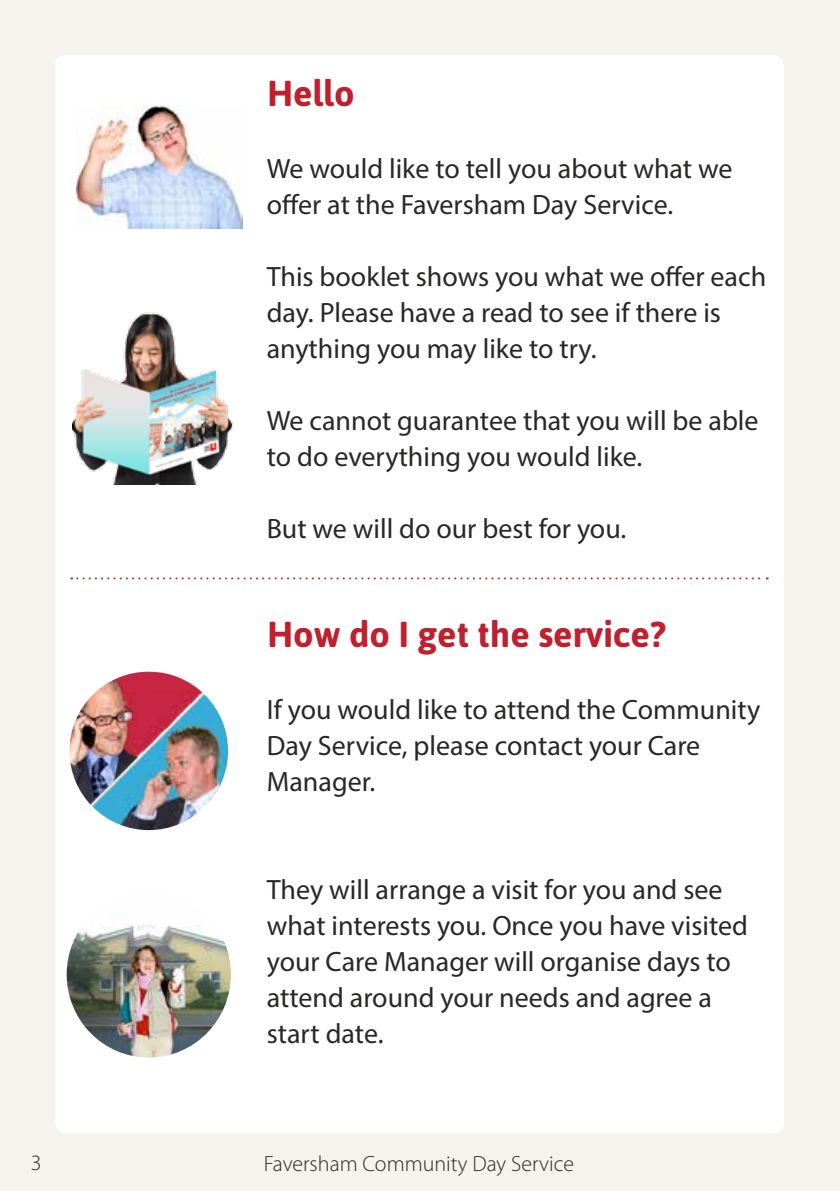
<style>
.page{position:relative;width:840px;height:1191px;background:#fff}
.page>*{position:absolute;margin:0;border:0;box-sizing:border-box;transform-origin:0 0}
.t1{font:700 36px "Asap";color:#c01f2e}
.t2{font:28px/36px "Myriad Pro";color:#282827}
.t3{font:300 22px "Myriad Pro";color:#282827}
</style>
<div class="page">
<div style="left:0;top:0;width:839px;height:1191px;background:#f6f3ee"></div>
<div style="left:55px;top:55px;width:728px;height:1078px;background:#fff;border-radius:10px"></div>
<img style="left:77px;top:106px;width:165px;height:122px">
<img style="left:72px;top:312px;width:161px;height:172px">
<img style="left:69px;top:671px;width:159px;height:159px;border-radius:79px">
<img style="left:67px;top:924px;width:164px;height:133px">
<svg style="left:71px;top:577px;width:696px;height:2px"></svg>
<p class="t1" style="left:266px;top:72px;width:89px">Hello</p>
<p class="t2" style="left:266px;top:150px;width:467px">We would like to tell you about what we offer at the Faversham Day Service.</p>
<p class="t2" style="left:266px;top:258px;width:500px">This booklet shows you what we offer each day. Please have a read to see if there is anything you may like to try.</p>
<p class="t2" style="left:266px;top:402px;width:493px">We cannot guarantee that you will be able to do everything you would like.</p>
<p class="t2" style="left:266px;top:510px;width:361px">But we will do our best for you.</p>
<p class="t1" style="left:266px;top:613px;width:400px">How do I get the service?</p>
<p class="t2" style="left:266px;top:691px;width:494px">If you would like to attend the Community<br>Day Service, please contact your Care<br>Manager.</p>
<p class="t2" style="left:266px;top:871px;width:482px">They will arrange a visit for you and see what interests you. Once you have visited your Care Manager will organise days to attend around your needs and agree a start date.</p>
<p class="t3" style="left:31px;top:1149px;width:12px">3</p>
<p class="t3" style="left:263px;top:1150px;width:312px">Faversham Community Day Service</p>
</div>
